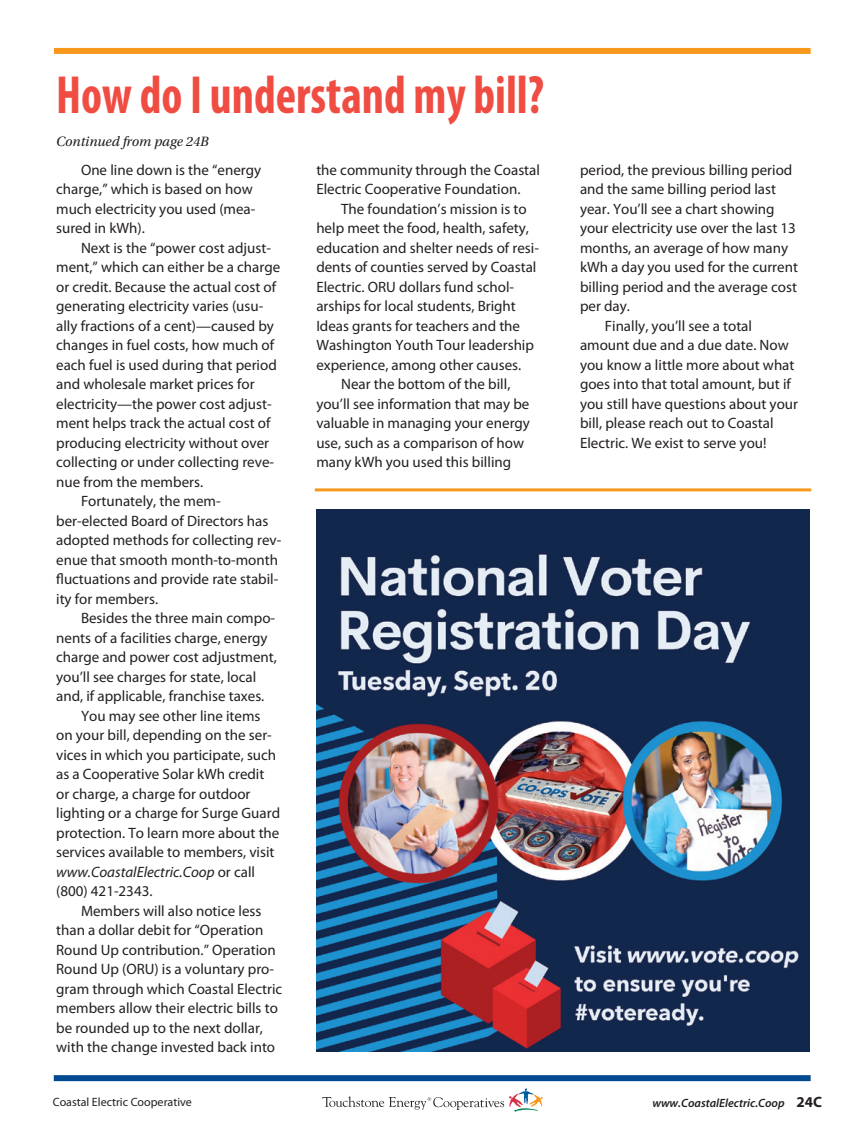
<style>
.page{position:relative;width:864px;height:1134px;background:#fff}
.page>*{position:absolute;margin:0;border:0;box-sizing:border-box;transform-origin:0 0}
.t1{font:700 condensed 54px "Myriad Pro";color:#ef4c42;scale:.9 1}
.t2{font:15px/19.5px "Myriad Pro";color:#231f20}
.t3{font:italic 15px "Myriad Pro";color:#231f20}
.t4{font:italic 14.25px "Utopia Std";color:#231f20}
.t5{font:italic 600 12px "Myriad Pro";color:#231f20}
.t6{font:12px "Myriad Pro";color:#231f20}
.s1{font-style:normal}
.s2{font-weight:700;font-style:normal;font-size:15px}
</style>
<div class="page">
<svg style="left:322px;top:1088px;width:221px;height:24px"></svg>
<div style="left:54px;top:48px;width:757px;height:6px;background:#f7981d"></div>
<div style="left:54px;top:1075px;width:757px;height:6px;background:#014990"></div>
<hr style="left:315px;top:488px;width:496px;height:3px;background:#f7981d">
<img style="left:316px;top:509px;width:494px;height:542px">
<h1 class="t1" style="left:56px;top:61px;width:544px">How do I understand my bill?</h1>
<p class="t4" style="left:56px;top:133px;width:154px">Continued from page 24B</p>
<p class="t2" style="left:56px;top:159px;width:207px;text-indent:25px">One line down is the “energy charge,” which is based on how much electricity you used (mea&shy;sured in kWh).</p>
<p class="t2" style="left:81px;top:237px;width:191px">Next is the “power cost adjust-</p>
<p class="t2" style="left:56px;top:257px;width:226px">ment,” which can either be a charge</p>
<p class="t2" style="left:56px;top:276px;width:221px">or credit. Because the actual cost of</p>
<p class="t2" style="left:56px;top:296px;width:209px">generating electricity varies (usu-</p>
<p class="t2" style="left:56px;top:315px;width:219px">ally fractions of a cent)—caused by</p>
<p class="t2" style="left:56px;top:335px;width:219px">changes in fuel costs, how much of</p>
<p class="t2" style="left:56px;top:354px;width:222px">each fuel is used during that period</p>
<p class="t2" style="left:56px;top:374px;width:200px">and wholesale market prices for</p>
<p class="t2" style="left:56px;top:393px;width:217px">electricity—the power cost adjust-</p>
<p class="t2" style="left:56px;top:413px;width:216px">ment helps track the actual cost of</p>
<p class="t2" style="left:56px;top:432px;width:214px">producing electricity without over</p>
<p class="t2" style="left:56px;top:452px;width:219px">collecting or under collecting reve-</p>
<p class="t2" style="left:56px;top:471px;width:149px">nue from the members.</p>
<p class="t2" style="left:81px;top:491px;width:141px">Fortunately, the mem-</p>
<p class="t2" style="left:56px;top:510px;width:214px">ber-elected Board of Directors has</p>
<p class="t2" style="left:56px;top:530px;width:227px">adopted methods for collecting rev-</p>
<p class="t2" style="left:56px;top:549px;width:223px">enue that smooth month-to-month</p>
<p class="t2" style="left:56px;top:569px;width:224px">fluctuations and provide rate stabil-</p>
<p class="t2" style="left:56px;top:588px;width:103px">ity for members.</p>
<p class="t2" style="left:81px;top:608px;width:196px">Besides the three main compo-</p>
<p class="t2" style="left:56px;top:627px;width:213px">nents of a facilities charge, energy</p>
<p class="t2" style="left:56px;top:647px;width:222px">charge and power cost adjustment,</p>
<p class="t2" style="left:56px;top:666px;width:202px">you’ll see charges for state, local</p>
<p class="t2" style="left:56px;top:686px;width:210px">and, if applicable, franchise taxes.</p>
<p class="t2" style="left:81px;top:705px;width:181px">You may see other line items</p>
<p class="t2" style="left:56px;top:725px;width:217px">on your bill, depending on the ser-</p>
<p class="t2" style="left:56px;top:744px;width:222px">vices in which you participate, such</p>
<p class="t2" style="left:56px;top:764px;width:210px">as a Cooperative Solar kWh credit</p>
<p class="t2" style="left:56px;top:783px;width:196px">or charge, a charge for outdoor</p>
<p class="t2" style="left:56px;top:803px;width:226px">lighting or a charge for Surge Guard</p>
<p class="t2" style="left:56px;top:822px;width:225px">protection. To learn more about the</p>
<p class="t2" style="left:56px;top:842px;width:220px">services available to members, visit</p>
<p class="t3" style="left:56px;top:862px;width:200px">www.CoastalElectric.Coop <span class="s1">or call</span></p>
<p class="t2" style="left:56px;top:881px;width:98px">(800) 421-2343.</p>
<p class="t2" style="left:81px;top:900px;width:182px">Members will also notice less</p>
<p class="t2" style="left:56px;top:920px;width:209px">than a dollar debit for “Operation</p>
<p class="t2" style="left:56px;top:939px;width:221px">Round Up contribution.” Operation</p>
<p class="t2" style="left:56px;top:959px;width:220px">Round Up (ORU) is a voluntary pro-</p>
<p class="t2" style="left:56px;top:978px;width:228px">gram through which Coastal Electric</p>
<p class="t2" style="left:56px;top:998px;width:223px">members allow their electric bills to</p>
<p class="t2" style="left:56px;top:1017px;width:208px">be rounded up to the next dollar,</p>
<p class="t2" style="left:56px;top:1037px;width:221px">with the change invested back into</p>
<p class="t2" style="left:316px;top:159px;width:225px">the community through the Coastal<br>Electric Cooperative Foundation.</p>
<p class="t2" style="left:341px;top:198px;width:187px">The foundation’s mission is to</p>
<p class="t2" style="left:316px;top:218px;width:214px">help meet the food, health, safety,</p>
<p class="t2" style="left:316px;top:237px;width:224px">education and shelter needs of resi-</p>
<p class="t2" style="left:316px;top:257px;width:222px">dents of counties served by Coastal</p>
<p class="t2" style="left:316px;top:276px;width:199px">Electric. ORU dollars fund schol-</p>
<p class="t2" style="left:316px;top:296px;width:201px">arships for local students, Bright</p>
<p class="t2" style="left:316px;top:315px;width:205px">Ideas grants for teachers and the</p>
<p class="t2" style="left:316px;top:335px;width:219px">Washington Youth Tour leadership</p>
<p class="t2" style="left:316px;top:354px;width:206px">experience, among other causes.</p>
<p class="t2" style="left:341px;top:374px;width:171px">Near the bottom of the bill,</p>
<p class="t2" style="left:316px;top:393px;width:215px">you’ll see information that may be</p>
<p class="t2" style="left:316px;top:413px;width:215px">valuable in managing your energy</p>
<p class="t2" style="left:316px;top:432px;width:209px">use, such as a comparison of how</p>
<p class="t2" style="left:316px;top:452px;width:196px">many kWh you used this billing</p>
<p class="t2" style="left:580px;top:159px;width:214px">period, the previous billing period</p>
<p class="t2" style="left:580px;top:179px;width:198px">and the same billing period last</p>
<p class="t2" style="left:580px;top:198px;width:196px">year. You’ll see a chart showing</p>
<p class="t2" style="left:580px;top:218px;width:217px">your electricity use over the last 13</p>
<p class="t2" style="left:580px;top:237px;width:210px">months, an average of how many</p>
<p class="t2" style="left:580px;top:257px;width:219px">kWh a day you used for the current</p>
<p class="t2" style="left:580px;top:276px;width:219px">billing period and the average cost</p>
<p class="t2" style="left:580px;top:296px;width:51px">per day.</p>
<p class="t2" style="left:605px;top:315px;width:149px">Finally, you’ll see a total</p>
<p class="t2" style="left:580px;top:335px;width:210px">amount due and a due date. Now</p>
<p class="t2" style="left:580px;top:354px;width:216px">you know a little more about what</p>
<p class="t2" style="left:580px;top:374px;width:212px">goes into that total amount, but if</p>
<p class="t2" style="left:580px;top:393px;width:220px">you still have questions about your</p>
<p class="t2" style="left:580px;top:413px;width:195px">bill, please reach out to Coastal</p>
<p class="t2" style="left:580px;top:432px;width:188px">Electric. We exist to serve you!</p>
<p class="t6" style="left:53px;top:1095px;width:141px">Coastal Electric Cooperative</p>
<p class="t5" style="left:652px;top:1095px;width:171px">www.CoastalElectric.Coop <span class="s2">24C</span></p>
</div>
